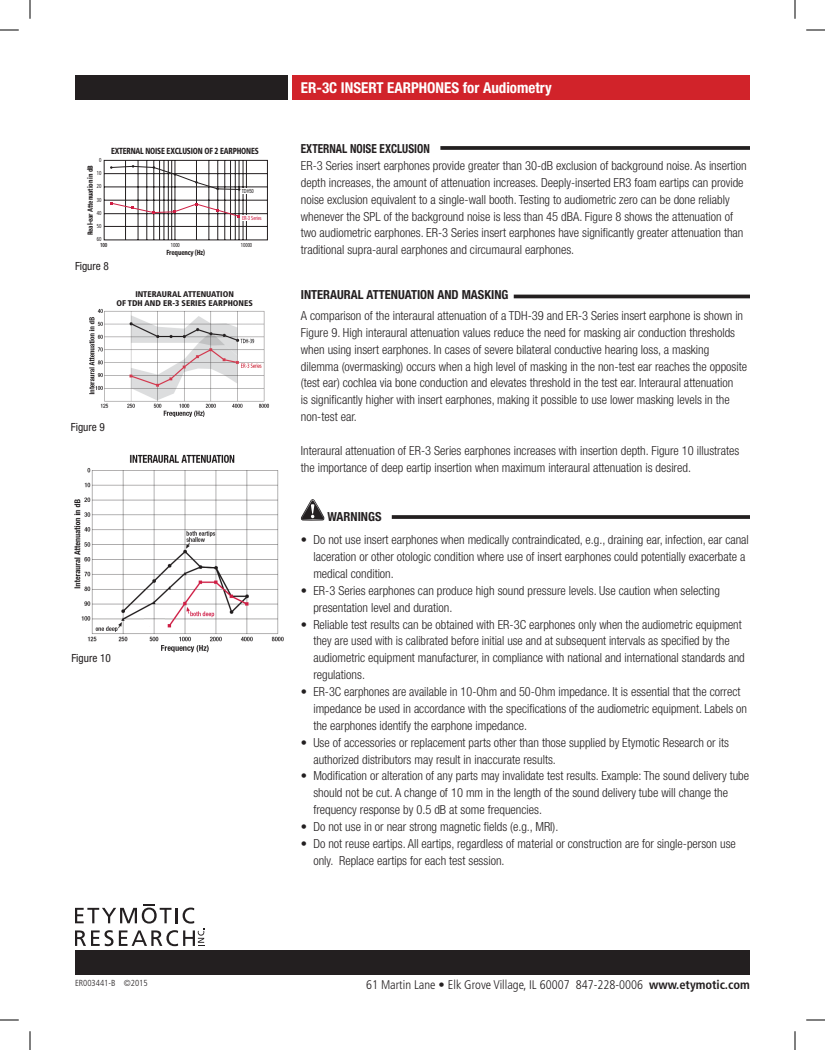
<style>
.page{position:relative;width:825px;height:1050px;background:#fff}
.page>*{position:absolute;margin:0;border:0;box-sizing:border-box;transform-origin:0 0}
.t1{font:700 condensed 15px "Helvetica Neue";color:#fff}
.t2{font:300 condensed 12.5px/16.9px "Helvetica Neue";color:#231f20}
.t3{font:300 condensed 12.5px "Frutiger";color:#231f20}
.t4{font:700 condensed 12.5px "Helvetica Neue";color:#231f20}
.t5{font:700 condensed 12.5px "Helvetica Neue";color:#231f20;scale:.9 1}
.t6{font:condensed 11.25px "Helvetica Neue";color:#231f20}
.t7{font:900 condensed 8.88px "Frutiger";letter-spacing:-.025em;color:#231f20;scale:.85 1}
.t8{font:300 condensed 8.75px "Frutiger";color:#231f20}
.t9{font:900 condensed 8.25px/9.4px "Frutiger";color:#231f20;text-align:center}
.t10{font:900 condensed 7.25px "Frutiger";letter-spacing:-.025em;color:#231f20;scale:.85 1}
.t11{font:condensed 5.75px "Frutiger";letter-spacing:-.025em;color:#231f20;scale:.85 1}
.t12{font:condensed 5.75px "Frutiger";letter-spacing:-.025em;color:#ce1e43;scale:.85 1}
.t13{font:700 condensed 5.75px "Frutiger";color:#231f20;scale:.85 1}
.s1{font-weight:700}
</style>
<div class="page">
<svg style="left:75px;top:904px;width:129px;height:42px"></svg>
<img style="left:74px;top:454px;width:210px;height:199px">
<div style="left:75px;top:951px;width:675px;height:24px;background:#231f20"></div>
<div style="left:75px;top:75px;width:213px;height:24px;background:#231f20"></div>
<div style="left:293px;top:75px;width:457px;height:24px;background:#d1232a"></div>
<svg style="left:300px;top:499px;width:25px;height:22px"></svg>
<svg style="left:440px;top:146px;width:310px;height:4px"></svg>
<hr style="left:514px;top:295px;width:236px;height:3px;background:#231f20">
<svg style="left:392px;top:515px;width:358px;height:4px"></svg>
<svg style="left:104px;top:160px;width:164px;height:80px"></svg>
<img style="left:89px;top:308px;width:181px;height:109px">
<svg style="left:0;top:29px;width:19px;height:2px"></svg>
<svg style="left:806px;top:29px;width:19px;height:2px"></svg>
<svg style="left:0;top:1019px;width:19px;height:2px"></svg>
<svg style="left:806px;top:1019px;width:19px;height:2px"></svg>
<svg style="left:29px;top:0;width:2px;height:19px"></svg>
<svg style="left:29px;top:1031px;width:2px;height:19px"></svg>
<svg style="left:794px;top:0;width:2px;height:19px"></svg>
<svg style="left:794px;top:1031px;width:2px;height:19px"></svg>
<p class="t7" style="left:111px;top:145px;width:175px">EXTERNAL NOISE EXCLUSION OF 2 EARPHONES</p>
<p class="t11" style="left:99px;top:157px;width:4px">0</p>
<p class="t11" style="left:97px;top:170px;width:7px">10</p>
<p class="t11" style="left:97px;top:183px;width:7px">20</p>
<p class="t11" style="left:97px;top:196px;width:7px">30</p>
<p class="t11" style="left:97px;top:209px;width:7px">40</p>
<p class="t11" style="left:97px;top:222px;width:7px">50</p>
<p class="t11" style="left:97px;top:236px;width:7px">60</p>
<p class="t13" style="left:100px;top:242px;width:10px">100</p>
<p class="t11" style="left:171px;top:242px;width:12px">1000</p>
<p class="t11" style="left:241px;top:242px;width:15px">10000</p>
<p class="t10" style="left:86px;top:235px;width:84px;rotate:-90deg">Real-ear Attenuation in dB</p>
<p class="t11" style="left:242px;top:188px;width:16px">TDH50</p>
<p class="t12" style="left:242px;top:214px;width:24px">ER-3 Series</p>
<p class="t10" style="left:166px;top:248px;width:47px">Frequency (Hz)</p>
<p class="t6" style="left:75px;top:260px;width:35px">Figure 8</p>
<p class="t9" style="left:116px;top:289px;width:138px">INTERAURAL ATTENUATION<br>OF TDH AND ER-3 SERIES EARPHONES</p>
<p class="t6" style="left:71px;top:420px;width:35px">Figure 9</p>
<p class="t6" style="left:72px;top:651px;width:41px">Figure 10</p>
<p class="t1" style="left:301px;top:79px;width:252px">ER-3C INSERT EARPHONES for Audiometry</p>
<p class="t5" style="left:301px;top:141px;width:145px">EXTERNAL NOISE EXCLUSION</p>
<p class="t2" style="left:301px;top:157px;width:447px">ER-3 Series insert earphones provide greater than 30-dB exclusion of background noise. As insertion depth increases, the amount of attenuation increases. Deeply-inserted ER3 foam eartips can provide noise exclusion equivalent to a single-wall booth. Testing to audiometric zero can be done reliably whenever the SPL of the background noise is less than 45 dBA. Figure 8 shows the attenuation of two audiometric earphones. ER-3 Series insert earphones have significantly greater attenuation than traditional supra-aural earphones and circumaural earphones.</p>
<p class="t4" style="left:301px;top:287px;width:209px">INTERAURAL ATTENUATION AND MASKING</p>
<p class="t2" style="left:301px;top:307px;width:448px">A comparison of the interaural attenuation of a TDH-39 and ER-3 Series insert earphone is shown in Figure 9. High interaural attenuation values reduce the need for masking air conduction thresholds when using insert earphones. In cases of severe bilateral conductive hearing loss, a masking dilemma (overmasking) occurs when a high level of masking in the non-test ear reaches the opposite (test ear) cochlea via bone conduction and elevates threshold in the test ear. Interaural attenuation<br>is significantly higher with insert earphones, making it possible to use lower masking levels in the non-test ear.</p>
<p class="t2" style="left:301px;top:442px;width:440px">Interaural attenuation of ER-3 Series earphones increases with insertion depth. Figure 10 illustrates the importance of deep eartip insertion when maximum interaural attenuation is desired.</p>
<p class="t4" style="left:327px;top:509px;width:56px">WARNINGS</p>
<p class="t2" style="left:313px;top:531px;width:437px;text-indent:-12px">• Do not use insert earphones when medically contraindicated, e.g., draining ear, infection, ear canal laceration or other otologic condition where use of insert earphones could potentially exacerbate a medical condition.</p>
<p class="t2" style="left:313px;top:582px;width:408px;text-indent:-12px">• ER-3 Series earphones can produce high sound pressure levels. Use caution when selecting presentation level and duration.</p>
<p class="t2" style="left:313px;top:616px;width:433px;text-indent:-13px">• Reliable test results can be obtained with ER-3C earphones only when the audiometric equipment they are used with is calibrated before initial use and at subsequent intervals as specified by the audiometric equipment manufacturer, in compliance with national and international standards and regulations.</p>
<p class="t2" style="left:313px;top:683px;width:435px;text-indent:-13px">• ER-3C earphones are available in 10-Ohm and 50-Ohm impedance. It is essential that the correct impedance be used in accordance with the specifications of the audiometric equipment. Labels on the earphones identify the earphone impedance.</p>
<p class="t2" style="left:313px;top:734px;width:417px;text-indent:-12px">• Use of accessories or replacement parts other than those supplied by Etymotic Research or its authorized distributors may result in inaccurate results.</p>
<p class="t2" style="left:313px;top:768px;width:437px;text-indent:-12px">• Modification or alteration of any parts may invalidate test results. Example: The sound delivery tube should not be cut. A change of 10 mm in the length of the sound delivery tube will change the frequency response by 0.5 dB at some frequencies.</p>
<p class="t2" style="left:301px;top:818px;width:259px">• Do not use in or near strong magnetic fields (e.g., MRI).</p>
<p class="t2" style="left:313px;top:835px;width:424px;text-indent:-12px">• Do not reuse eartips. All eartips, regardless of material or construction are for single-person use only. Replace eartips for each test session.</p>
<p class="t8" style="left:75px;top:978px;width:74px">ER003441-B ©2015</p>
<p class="t3" style="left:366px;top:977px;width:385px">61 Martin Lane • Elk Grove Village, IL 60007 847-228-0006 <span class="s1">www.etymotic.com</span></p>
</div>
